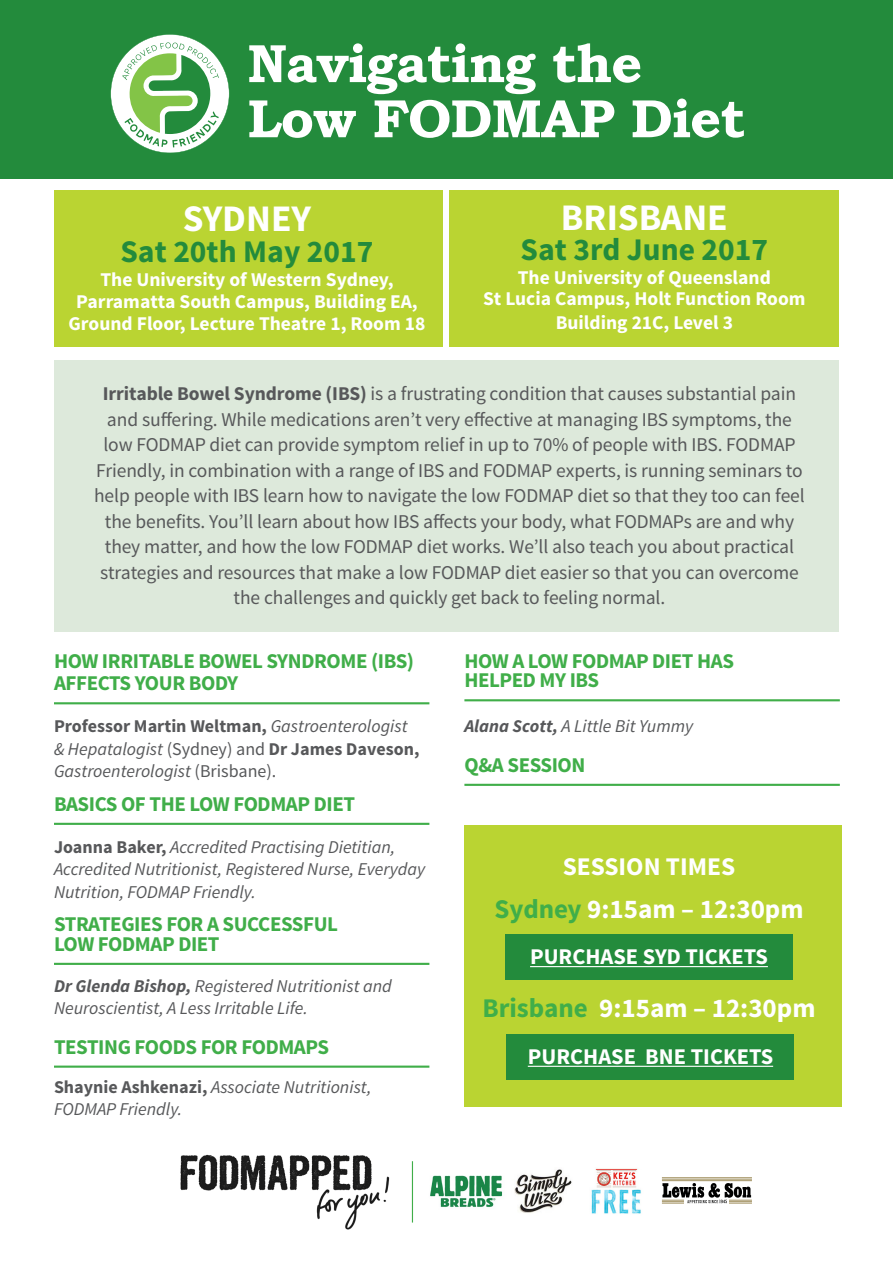
<style>
.page{position:relative;width:893px;height:1263px;background:#fff}
.page>*{position:absolute;margin:0;border:0;box-sizing:border-box;transform-origin:0 0}
.t1{font:700 54px/55.2px "Bookman Old Style";letter-spacing:-.02em;color:#fff}
.t2{font:700 37.5px "Source Sans Pro";color:#fff}
.t3{font:700 31.5px "Source Sans Pro";color:#238b3c}
.t4{font:700 27px "Source Sans Pro";color:#fff}
.t5{font:700 25.5px "Source Sans Pro";color:#fff}
.t6{font:700 22.5px "Source Sans Pro";color:#fff}
.t7{font:700 21px/19.5px "Source Sans Pro";letter-spacing:-.02em;color:#40ae49}
.t8{font:19.5px/25.5px "Source Sans Pro";letter-spacing:-.005em;color:#57585a;text-align:center}
.t9{font:700 19.5px/21.6px "Source Sans Pro";color:#fff;text-align:center}
.t10{font:italic 18px/22.5px "Source Sans Pro";color:#57585a}
.s1{font-weight:700}
.s2{font-weight:700;font-style:normal}
.s3{font-style:normal}
.s4{color:#40ae49}
</style>
<div class="page">
<div style="left:0;top:0;width:893px;height:178px;background:#238b3c"></div>
<div style="left:54px;top:360px;width:785px;height:271px;background:#dde9db"></div>
<div style="left:54px;top:190px;width:388px;height:157px;background:#bad432"></div>
<div style="left:449px;top:190px;width:390px;height:157px;background:#bad432"></div>
<div style="left:464px;top:825px;width:378px;height:282px;background:#bad432"></div>
<div style="left:505px;top:934px;width:287px;height:46px;background:#238b3c"></div>
<hr style="left:530px;top:966px;width:238px;height:1px;background:#fff">
<div style="left:507px;top:1034px;width:287px;height:46px;background:#238b3c"></div>
<hr style="left:528px;top:1066px;width:245px;height:1px;background:#fff">
<img style="left:180px;top:1154px;width:210px;height:76px">
<img style="left:430px;top:1175px;width:73px;height:33px">
<img style="left:514px;top:1169px;width:58px;height:44px">
<img style="left:591px;top:1168px;width:50px;height:46px">
<hr style="left:662px;top:1200px;width:90px;height:1px;background:#a29161">
<hr style="left:662px;top:1201px;width:90px;height:1px;background:#a29161">
<hr style="left:662px;top:1203px;width:90px;height:1px;background:#a29161">
<hr style="left:662px;top:1177px;width:90px;height:1px;background:#a29161">
<hr style="left:662px;top:1179px;width:90px;height:1px;background:#a29161">
<hr style="left:662px;top:1180px;width:90px;height:1px;background:#a29161">
<svg style="left:685px;top:1203px;width:44px;height:1px"></svg>
<svg style="left:662px;top:1183px;width:89px;height:20px"></svg>
<hr style="left:412px;top:1161px;width:1px;height:61px;background:#40ae49">
<hr style="left:54px;top:702px;width:375px;height:2px;background:#40ae49">
<hr style="left:54px;top:823px;width:375px;height:2px;background:#40ae49">
<hr style="left:54px;top:963px;width:375px;height:2px;background:#40ae49">
<hr style="left:54px;top:1065px;width:375px;height:3px;background:#40ae49">
<hr style="left:464px;top:699px;width:376px;height:2px;background:#40ae49">
<hr style="left:464px;top:784px;width:376px;height:2px;background:#40ae49">
<svg style="left:111px;top:34px;width:118px;height:119px"></svg>
<p class="t1" style="left:247px;top:35px;width:499px">Navigating the<br>Low FODMAP Diet</p>
<p class="t2" style="left:183px;top:195px;width:130px">SYDNEY</p>
<p class="t3" style="left:120px;top:231px;width:255px">Sat 20th May 2017</p>
<p class="t9" style="left:69px;top:270px;width:358px">The University of Western Sydney,<br>Parramatta South Campus, Building EA,<br>Ground Floor, Lecture Theatre 1, Room 18</p>
<p class="t2" style="left:561px;top:194px;width:168px">BRISBANE</p>
<p class="t3" style="left:521px;top:229px;width:249px">Sat 3rd June 2017</p>
<p class="t9" style="left:483px;top:268px;width:324px;line-height:21px">The University of Queensland<br>St Lucia Campus, Holt Function Room</p>
<p class="t9" style="left:556px;top:312px;width:179px">Building 21C, Level 3</p>
<p class="t8" style="left:94px;top:381px;width:712px"><span class="s1">Irritable Bowel Syndrome (IBS)</span> is a frustrating condition that causes substantial pain and suffering. While medications aren’t very effective at managing IBS symptoms, the low FODMAP diet can provide symptom relief in up to 70% of people with IBS. FODMAP Friendly, in combination with a range of IBS and FODMAP experts, is running seminars to help people with IBS learn how to navigate the low FODMAP diet so that they too can feel the benefits. You’ll learn about how IBS affects your body, what FODMAPs are and why they matter, and how the low FODMAP diet works. We’ll also teach you about practical strategies and resources that make a low FODMAP diet easier so that you can overcome the challenges and quickly get back to feeling normal.</p>
<p class="t7" style="left:54px;top:650px;width:362px;line-height:22.5px">HOW IRRITABLE BOWEL SYNDROME (IBS)<br>AFFECTS YOUR BODY</p>
<p class="t10" style="left:54px;top:715px;width:367px"><span class="s2">Professor Martin Weltman,</span> Gastroenterologist &amp; Hepatalogist <span class="s3">(Sydney) and</span> <span class="s2">Dr James Daveson,<br></span>Gastroenterologist <span class="s3">(Brisbane).</span></p>
<p class="t7" style="left:54px;top:795px;width:303px">BASICS OF THE LOW FODMAP DIET</p>
<p class="t10" style="left:54px;top:836px;width:373px"><span class="s2">Joanna Baker,</span> Accredited Practising Dietitian,<br>Accredited Nutritionist, Registered Nurse, Everyday<br>Nutrition, FODMAP Friendly.</p>
<p class="t7" style="left:54px;top:915px;width:286px">STRATEGIES FOR A SUCCESSFUL<br>LOW FODMAP DIET</p>
<p class="t10" style="left:54px;top:974px;width:339px"><span class="s1">Dr Glenda Bishop,</span> Registered Nutritionist and<br>Neuroscientist, A Less Irritable Life.</p>
<p class="t7" style="left:54px;top:1038px;width:277px">TESTING FOODS FOR FODMAPS</p>
<p class="t10" style="left:54px;top:1075px;width:319px"><span class="s2">Shaynie Ashkenazi,</span> Associate Nutritionist,<br>FODMAP Friendly.</p>
<p class="t7" style="left:464px;top:652px;width:271px">HOW A LOW FODMAP DIET HAS<br>HELPED MY IBS</p>
<p class="t10" style="left:464px;top:715px;width:230px"><span class="s1">Alana Scott,</span> A Little Bit Yummy</p>
<p class="t7" style="left:464px;top:756px;width:123px">Q&amp;A SESSION</p>
<p class="t5" style="left:563px;top:850px;width:174px">SESSION TIMES</p>
<p class="t4" style="left:494px;top:891px;width:311px"><span class="s4">Sydney</span> 9:15am – 12:30pm</p>
<p class="t6" style="left:530px;top:942px;width:239px">PURCHASE SYD TICKETS</p>
<p class="t4" style="left:482px;top:990px;width:335px"><span class="s4">Brisbane</span> 9:15am – 12:30pm</p>
<p class="t6" style="left:528px;top:1042px;width:247px">PURCHASE BNE TICKETS</p>
</div>
